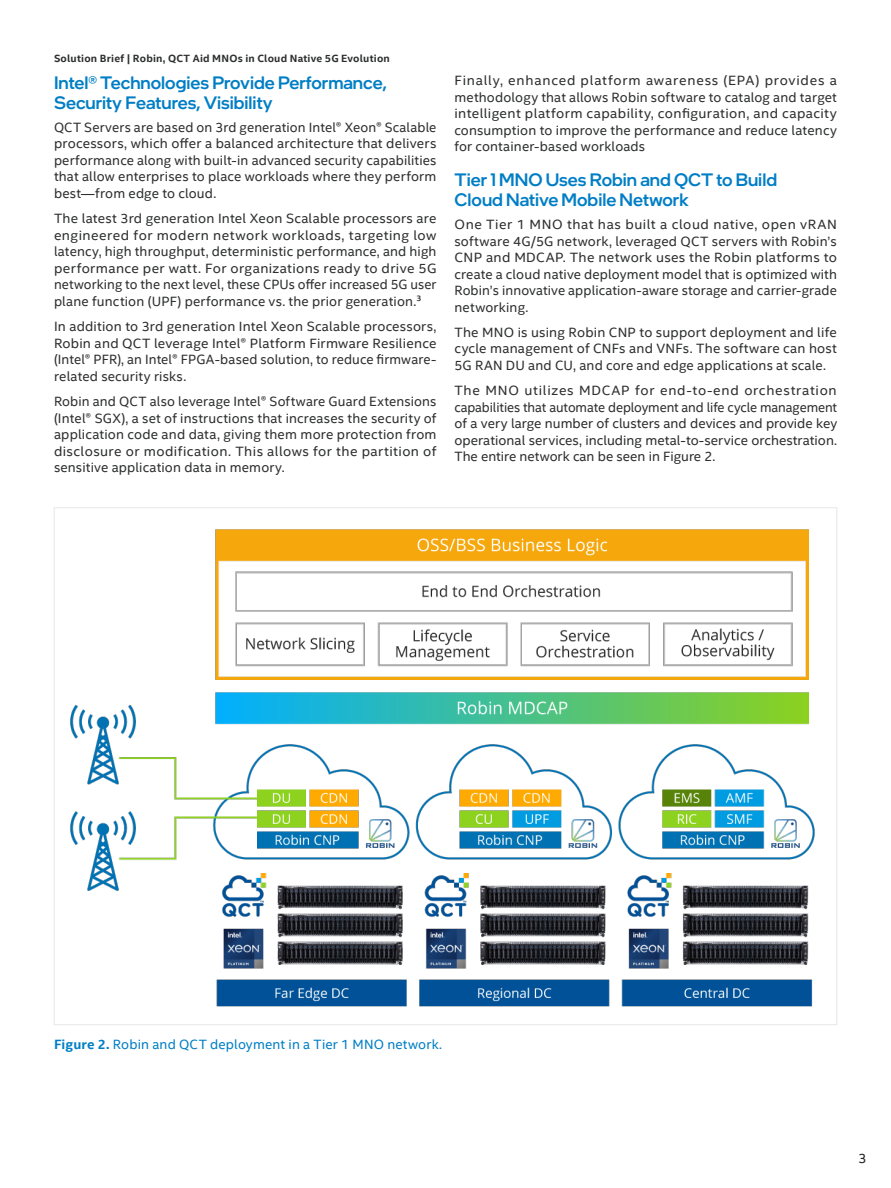
<style>
.page{position:relative;width:891px;height:1188px;background:#fff}
.page>*{position:absolute;margin:0;border:0;box-sizing:border-box;transform-origin:0 0}
.MainCopy___Caption{font:500 18px/19.5px "Intel One Display";color:#007ec5}
.MainCopy___Caption-2{font:13.5px/16.5px "Intel Clear";letter-spacing:.01em;color:#2d2f2e;text-align:justify}
.MainCopy___Caption-3{font:13.5px "Intel Clear";letter-spacing:.015em;color:#007ec5}
.t1{font:13.5px "Intel Clear";color:#231f20}
.Document_Header{font:700 10.5px "Intel Clear";letter-spacing:.02em;color:#2d2f2e}
.s1{font-weight:700}
</style>
<div class="page">
<img style="left:69px;top:529px;width:746px;height:478px">
<p class="Document_Header" style="left:54px;top:51px;width:337px">Solution Brief | Robin, QCT Aid MNOs in Cloud Native 5G Evolution</p>
<p class="MainCopy___Caption" style="left:54px;top:73px;width:334px">Intel® Technologies Provide Performance,<br>Security Features, Visibility</p>
<p class="MainCopy___Caption-2" style="left:54px;top:119px;width:384px">QCT Servers are based on 3rd generation Intel® Xeon® Scalable processors, which offer a balanced architecture that delivers performance along with built-in advanced security capabilities that allow enterprises to place workloads where they perform best—from edge to cloud.</p>
<p class="MainCopy___Caption-2" style="left:54px;top:210px;width:384px">The latest 3rd generation Intel Xeon Scalable processors are engineered for modern network workloads, targeting low latency, high throughput, deterministic performance, and high performance per watt. For organizations ready to drive 5G networking to the next level, these CPUs offer increased 5G user plane function (UPF) performance vs. the prior generation.³</p>
<p class="MainCopy___Caption-2" style="left:54px;top:318px;width:384px">In addition to 3rd generation Intel Xeon Scalable processors, Robin and QCT leverage Intel® Platform Firmware Resilience (Intel® PFR), an Intel® FPGA-based solution, to reduce firmware&shy;related security risks.</p>
<p class="MainCopy___Caption-2" style="left:54px;top:393px;width:384px">Robin and QCT also leverage Intel® Software Guard Extensions (Intel® SGX), a set of instructions that increases the security of application code and data, giving them more protection from disclosure or modification. This allows for the partition of sensitive application data in memory.</p>
<p class="MainCopy___Caption-2" style="left:454px;top:72px;width:384px">Finally, enhanced platform awareness (EPA) provides a methodology that allows Robin software to catalog and target intelligent platform capability, configuration, and capacity consumption to improve the performance and reduce latency for container-based workloads</p>
<p class="MainCopy___Caption" style="left:454px;top:170px;width:324px">Tier 1 MNO Uses Robin and QCT to Build<br>Cloud Native Mobile Network</p>
<p class="MainCopy___Caption-2" style="left:454px;top:216px;width:384px">One Tier 1 MNO that has built a cloud native, open vRAN software 4G/5G network, leveraged QCT servers with Robin’s CNP and MDCAP. The network uses the Robin platforms to create a cloud native deployment model that is optimized with Robin’s innovative application-aware storage and carrier-grade networking.</p>
<p class="MainCopy___Caption-2" style="left:454px;top:324px;width:384px">The MNO is using Robin CNP to support deployment and life cycle management of CNFs and VNFs. The software can host 5G RAN DU and CU, and core and edge applications at scale.</p>
<p class="MainCopy___Caption-2" style="left:454px;top:382px;width:384px">The MNO utilizes MDCAP for end-to-end orchestration capabilities that automate deployment and life cycle management of a very large number of clusters and devices and provide key operational services, including metal-to-service orchestration.<br>The entire network can be seen in Figure 2.</p>
<p class="MainCopy___Caption-3" style="left:54px;top:1035px;width:390px"><span class="s1">Figure 2.</span> Robin and QCT deployment in a Tier 1 MNO network.</p>
<p class="t1" style="left:858px;top:1149px;width:10px">3</p>
</div>
